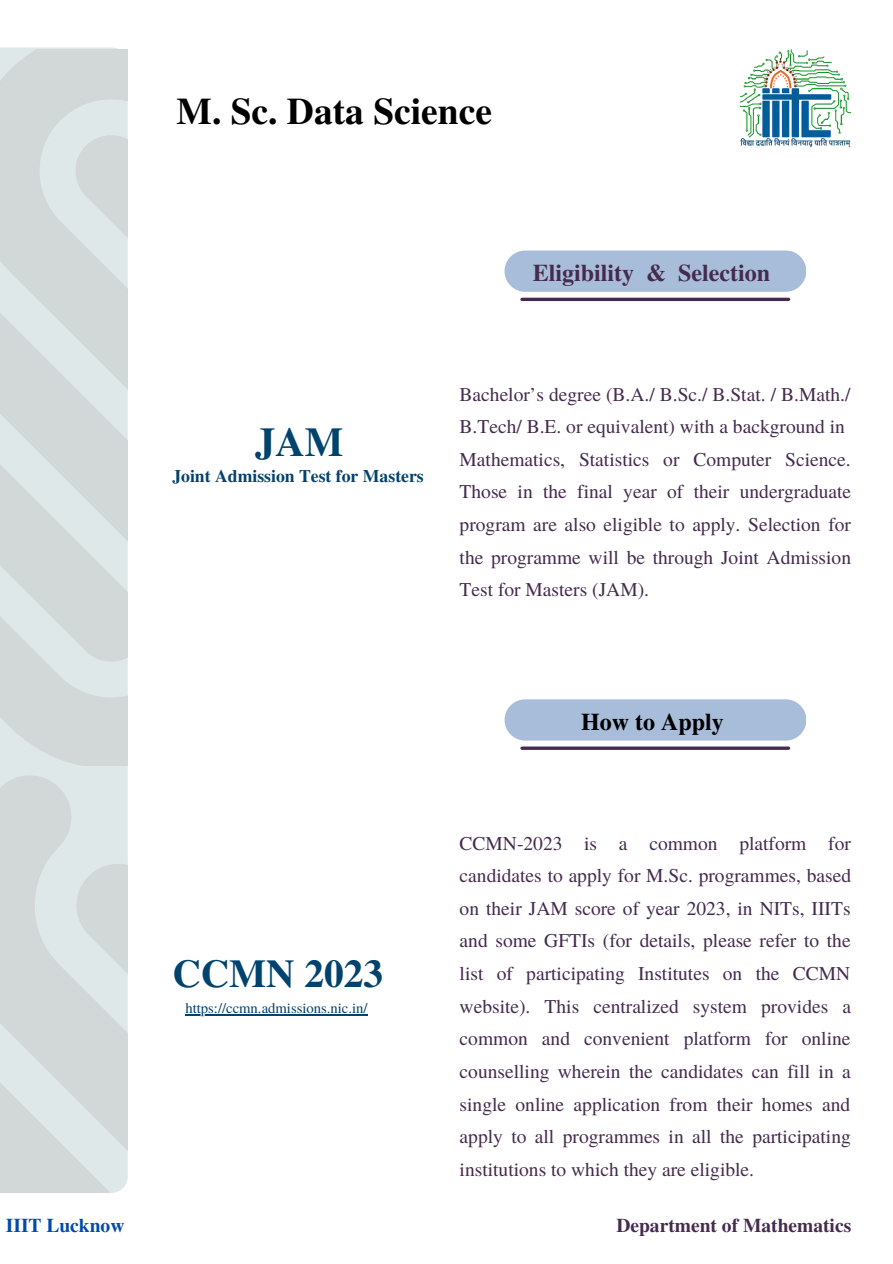
<style>
.page{position:relative;width:893px;height:1264px;background:#fff}
.page>*{position:absolute;margin:0;border:0;box-sizing:border-box;transform-origin:0 0}
.t1{font:700 40.8px "Te X Gyre Termes";color:#00436d}
.t2{font:700 39.3px "Te X Gyre Termes";color:#00436d}
.t3{font:700 37.5px "Te X Gyre Termes";color:#000}
.t4{font:700 24px "Te X Gyre Termes";color:#452b4e}
.t5{font:700 24px "Te X Gyre Termes";color:#000}
.t6{font:19.5px/32.5px "Te X Gyre Termes";color:#452b4e}
.t7{font:700 19.5px "Te X Gyre Termes";color:#452b4e}
.t8{font:700 19.5px "Te X Gyre Termes";color:#004aad}
.t9{font:700 17.7px "Te X Gyre Termes";color:#00436d}
.t10{font:14.7px "Te X Gyre Termes";color:#00436d}
</style>
<div class="page">
<svg style="left:0;top:49px;width:127px;height:514px;background:#d6dcdc"></svg>
<svg style="left:0;top:563px;width:127px;height:629px;background:#d6dddd"></svg>
<div style="left:504px;top:699px;width:302px;height:41px;background:#a8bdd9;border-radius:21px"></div>
<div style="left:504px;top:250px;width:302px;height:42px;background:#a8bdd9;border-radius:21px"></div>
<hr style="left:522px;top:298px;width:266px;height:3px;background:#452b4e">
<hr style="left:185px;top:1014px;width:182px;height:1px;background:#00436d">
<svg style="left:522px;top:746px;width:266px;height:4px"></svg>
<img style="left:740px;top:50px;width:110px;height:98px">
<h3 class="t3" style="left:177px;top:83px;width:317px">M. Sc. Data Science</h3>
<p class="t8" style="left:6px;top:1210px;width:120px">IIIT Lucknow</p>
<p class="t4" style="left:533px;top:254px;width:239px">Eligibility &amp; Selection</p>
<h1 class="t1" style="left:255px;top:410px;width:90px">JAM</h1>
<p class="t9" style="left:172px;top:462px;width:253px">Joint Admission Test for Masters</p>
<p class="t6" style="left:459px;top:377px;width:393px">Bachelor’s degree (B.A./ B.Sc./ B.Stat. / B.Math./ B.Tech/ B.E. or equivalent) with a background in Mathematics, Statistics or Computer Science.<br>Those in the final year of their undergraduate program are also eligible to apply. Selection for the programme will be through Joint Admission Test for Masters (JAM).</p>
<h2 class="t2" style="left:172px;top:942px;width:212px">CCMN 2023</h2>
<p class="t10" style="left:185px;top:997px;width:184px">https://ccmn.admissions.nic.in/</p>
<p class="t5" style="left:581px;top:702px;width:144px">How to Apply</p>
<p class="t6" style="left:459px;top:825px;width:393px;text-align:justify">CCMN-2023 is a common platform for candidates to apply for M.Sc. programmes, based on their JAM score of year 2023, in NITs, IIITs and some GFTIs (for details, please refer to the list of participating Institutes on the CCMN website). This centralized system provides a common and convenient platform for online counselling wherein the candidates can fill in a single online application from their homes and apply to all programmes in all the participating institutions to which they are eligible.</p>
<p class="t7" style="left:616px;top:1210px;width:236px">Department of Mathematics</p>
</div>
